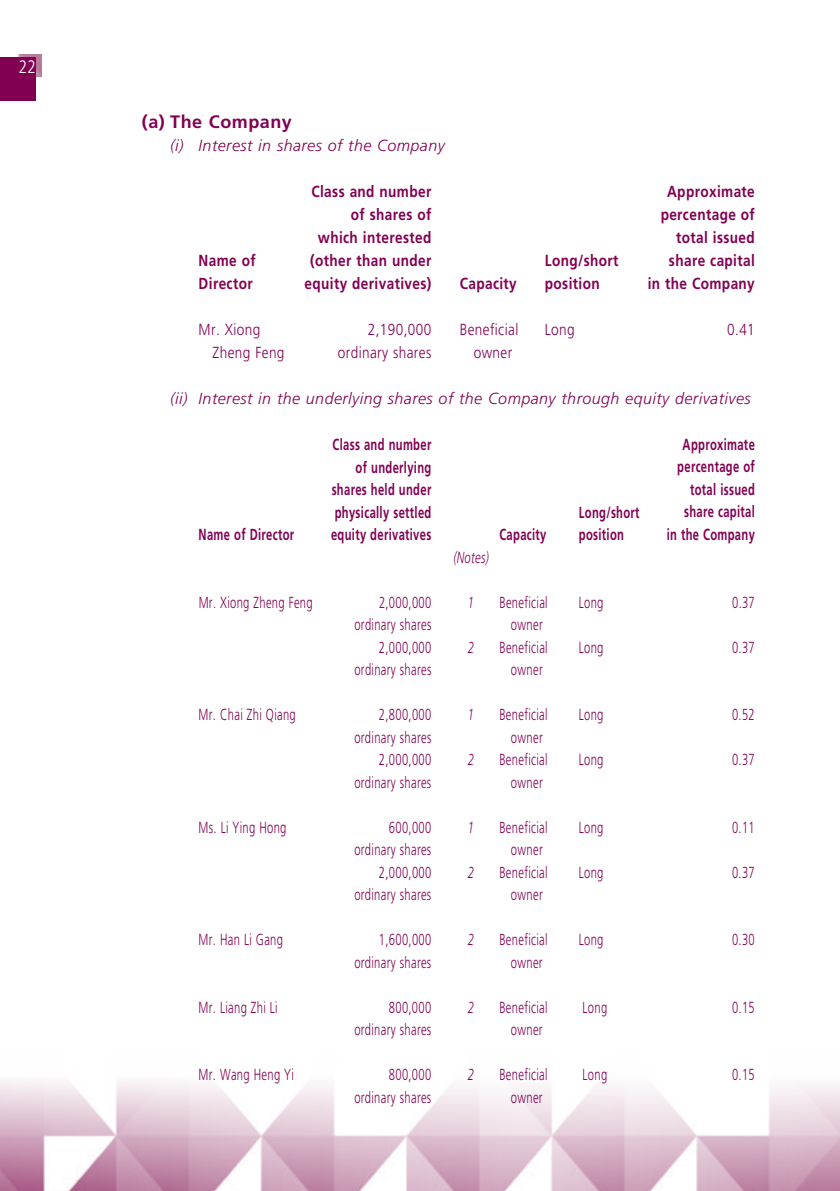
<style>
.page{position:relative;width:840px;height:1191px;background:#fff}
.page>*{position:absolute;margin:0;border:0;box-sizing:border-box;transform-origin:0 0}
.t1{font:700 18px "Frutiger LT Std";letter-spacing:.03em;color:#820052}
.t2{font:300 condensed 18px "Frutiger LT Std";color:#fff}
.t3{font:300 16px/22.4px "Frutiger LT Std";letter-spacing:.03em;color:#820052;text-align:right;scale:.7 1}
.t4{font:700 16px/22.4px "Frutiger LT Std";letter-spacing:.03em;color:#820052;text-align:right;scale:.7 1}
.t5{font:700 16px/23px "Frutiger LT Std";letter-spacing:.03em;color:#820052;scale:.85 1}
.t6{font:italic 300 16px "Frutiger LT Std";letter-spacing:.03em;color:#820052}
.t7{font:300 16px/23px "Frutiger LT Std";letter-spacing:.03em;color:#820052;scale:.85 1}
.t8{font:italic 300 16px "Frutiger LT Std";letter-spacing:.03em;color:#820052;scale:.7 1}
</style>
<div class="page">
<img style="left:0;top:1081px;width:840px;height:110px">
<img style="left:0;top:54px;width:41px;height:22px">
<div style="left:0;top:58px;width:36px;height:43px;background:#820052"></div>
<p class="t2" style="left:19px;top:56px;width:19px">22</p>
<p class="t1" style="left:142px;top:111px;width:151px">(a) The Company</p>
<p class="t6" style="left:170px;top:137px;width:276px">(i) Interest in shares of the Company</p>
<p class="t5" style="left:198px;top:249px;width:69px">Name of<br>Director</p>
<p class="t5" style="left:304px;top:180px;width:151px;text-align:right">Class and number of shares of<br>which interested (other than under equity derivatives)</p>
<p class="t5" style="left:459px;top:272px;width:69px">Capacity</p>
<p class="t5" style="left:544px;top:249px;width:88px">Long/short position</p>
<p class="t5" style="left:647px;top:180px;width:127px;text-align:right">Approximate percentage of total issued share capital<br>in the Company</p>
<p class="t7" style="left:212px;top:318px;width:86px;text-indent:-14px">Mr. Xiong<br>Zheng Feng</p>
<p class="t7" style="left:338px;top:318px;width:111px;text-align:right">2,190,000 ordinary shares</p>
<p class="t7" style="left:459px;top:318px;width:70px;text-align:center">Beneficial owner</p>
<p class="t7" style="left:544px;top:318px;width:37px">Long</p>
<p class="t7" style="left:726px;top:318px;width:34px">0.41</p>
<p class="t6" style="left:170px;top:390px;width:581px">(ii) Interest in the underlying shares of the Company through equity derivatives</p>
<p class="t4" style="left:198px;top:523px;width:138px">Name of Director</p>
<p class="t4" style="left:331px;top:433px;width:145px">Class and number of underlying shares held under physically settled equity derivatives</p>
<p class="t8" style="left:453px;top:548px;width:52px">(Notes)</p>
<p class="t4" style="left:499px;top:523px;width:69px">Capacity</p>
<p class="t4" style="left:578px;top:501px;width:88px;text-align:left">Long/short position</p>
<p class="t4" style="left:666px;top:433px;width:127px">Approximate percentage of total issued share capital<br>in the Company</p>
<p class="t3" style="left:198px;top:591px;width:164px">Mr. Xiong Zheng Feng</p>
<p class="t3" style="left:354px;top:591px;width:111px">2,000,000 ordinary shares</p>
<p class="t8" style="left:467px;top:593px;width:10px">1</p>
<p class="t3" style="left:499px;top:591px;width:70px;text-align:center">Beneficial owner</p>
<p class="t3" style="left:578px;top:591px;width:37px">Long</p>
<p class="t3" style="left:731px;top:591px;width:34px">0.37</p>
<p class="t3" style="left:354px;top:636px;width:111px">2,000,000 ordinary shares</p>
<p class="t8" style="left:467px;top:638px;width:10px">2</p>
<p class="t3" style="left:499px;top:636px;width:70px;text-align:center">Beneficial owner</p>
<p class="t3" style="left:578px;top:636px;width:37px">Long</p>
<p class="t3" style="left:731px;top:636px;width:34px">0.37</p>
<p class="t3" style="left:198px;top:703px;width:140px">Mr. Chai Zhi Qiang</p>
<p class="t3" style="left:354px;top:703px;width:111px">2,800,000 ordinary shares</p>
<p class="t8" style="left:467px;top:705px;width:10px">1</p>
<p class="t3" style="left:499px;top:703px;width:70px;text-align:center">Beneficial owner</p>
<p class="t3" style="left:578px;top:703px;width:37px">Long</p>
<p class="t3" style="left:731px;top:703px;width:34px">0.52</p>
<p class="t3" style="left:354px;top:748px;width:111px">2,000,000 ordinary shares</p>
<p class="t8" style="left:467px;top:750px;width:10px">2</p>
<p class="t3" style="left:499px;top:748px;width:70px;text-align:center">Beneficial owner</p>
<p class="t3" style="left:578px;top:748px;width:37px">Long</p>
<p class="t3" style="left:731px;top:748px;width:34px">0.37</p>
<p class="t3" style="left:198px;top:816px;width:127px">Ms. Li Ying Hong</p>
<p class="t3" style="left:354px;top:816px;width:111px">600,000 ordinary shares</p>
<p class="t8" style="left:467px;top:818px;width:10px">1</p>
<p class="t3" style="left:499px;top:816px;width:70px;text-align:center">Beneficial owner</p>
<p class="t3" style="left:578px;top:816px;width:37px">Long</p>
<p class="t3" style="left:731px;top:816px;width:34px">0.11</p>
<p class="t3" style="left:354px;top:861px;width:111px">2,000,000 ordinary shares</p>
<p class="t8" style="left:467px;top:863px;width:10px">2</p>
<p class="t3" style="left:499px;top:861px;width:70px;text-align:center">Beneficial owner</p>
<p class="t3" style="left:578px;top:861px;width:37px">Long</p>
<p class="t3" style="left:731px;top:861px;width:34px">0.37</p>
<p class="t3" style="left:198px;top:928px;width:122px">Mr. Han Li Gang</p>
<p class="t3" style="left:354px;top:928px;width:111px">1,600,000 ordinary shares</p>
<p class="t8" style="left:467px;top:930px;width:10px">2</p>
<p class="t3" style="left:499px;top:928px;width:70px;text-align:center">Beneficial owner</p>
<p class="t3" style="left:578px;top:928px;width:37px">Long</p>
<p class="t3" style="left:731px;top:928px;width:34px">0.30</p>
<p class="t3" style="left:198px;top:996px;width:114px">Mr. Liang Zhi Li</p>
<p class="t3" style="left:354px;top:996px;width:111px">800,000 ordinary shares</p>
<p class="t8" style="left:467px;top:998px;width:10px">2</p>
<p class="t3" style="left:499px;top:996px;width:70px;text-align:center">Beneficial owner</p>
<p class="t3" style="left:582px;top:996px;width:37px">Long</p>
<p class="t3" style="left:731px;top:996px;width:34px">0.15</p>
<p class="t3" style="left:198px;top:1063px;width:138px">Mr. Wang Heng Yi</p>
<p class="t3" style="left:354px;top:1063px;width:111px">800,000 ordinary shares</p>
<p class="t8" style="left:467px;top:1065px;width:10px">2</p>
<p class="t3" style="left:499px;top:1063px;width:70px;text-align:center">Beneficial owner</p>
<p class="t3" style="left:582px;top:1063px;width:37px">Long</p>
<p class="t3" style="left:731px;top:1063px;width:34px">0.15</p>
</div>
